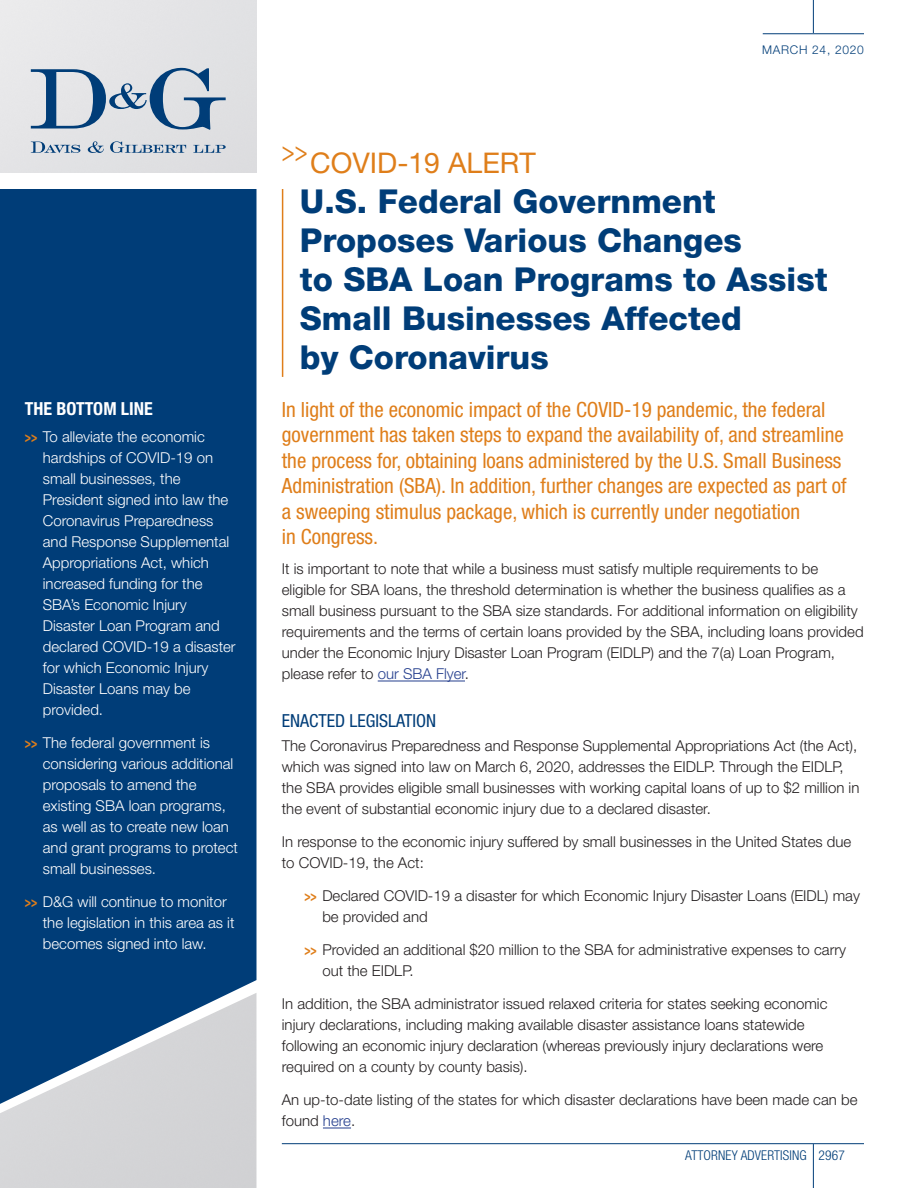
<style>
.page{position:relative;width:918px;height:1188px;background:#fff}
.page>*{position:absolute;margin:0;border:0;box-sizing:border-box;transform-origin:0 0}
._02_b_Story_Headline{font:800 33px/39px "Helvetica Neue LT Std";color:#003d78}
.t1{font:28.5px "Helvetica Neue LT Std";color:#df7e1a;scale:.75 1}
._02_c_Story_Intro{font:condensed 21px/25.5px "Helvetica Neue LT Std";color:#df7e1a}
._04__d_Story_Subhead{font:condensed 18px "Helvetica Neue LT Std";color:#003d78}
._04_a_Bottom_Line_He{font:700 condensed 18px "Helvetica Neue LT Std";color:#fff}
._02_e_Story_Body{font:300 15px/21px "Helvetica Neue LT Std";color:#231f20}
.t2{font:300 15px/21px "Helvetica Neue LT Std";color:#fff}
._03c_Article_Body_wh{font:300 condensed 13.5px "Helvetica Neue LT Std";letter-spacing:.01em;color:#003d78}
.t3{font:300 12px "Helvetica Neue LT Std";letter-spacing:.06em;color:#003d78}
.s1{font-weight:700;color:#df7e1a}
.s2{color:#253f8e}
</style>
<div class="page">
<div style="left:0;top:189px;width:256px;height:804px;background:#003d78"></div>
<img style="left:0;top:993px;width:256px;height:195px">
<svg style="left:31px;top:67px;width:195px;height:63px;background:#a6b6c8"></svg>
<svg style="left:31px;top:142px;width:49px;height:11px"></svg>
<svg style="left:88px;top:141px;width:16px;height:12px"></svg>
<svg style="left:110px;top:141px;width:76px;height:12px"></svg>
<svg style="left:193px;top:145px;width:33px;height:8px"></svg>
<hr style="left:282px;top:189px;width:1px;height:188px;background:#df7e1a">
<hr style="left:813px;top:0;width:1px;height:33px;background:#003d78">
<hr style="left:763px;top:33px;width:101px;height:1px;background:#003d78">
<hr style="left:813px;top:1144px;width:1px;height:44px;background:#003d78">
<hr style="left:378px;top:681px;width:87px;height:1px;background:#253f8e">
<svg style="left:323px;top:1128px;width:28px;height:1px"></svg>
<hr style="left:282px;top:1143px;width:582px;height:1px;background:#003d78">
<p class="_04_a_Bottom_Line_He" style="left:25px;top:398px;width:130px">THE BOTTOM LINE</p>
<p class="t2" style="left:43px;top:426px;width:194px;text-indent:-18px"><span class="s1">&gt;&gt;&gt;</span> To alleviate the economic hardships of COVID-19 on small businesses, the<br>President signed into law the<br>Coronavirus Preparedness and Response Supplemental<br>Appropriations Act, which increased funding for the<br>SBA’s Economic Injury<br>Disaster Loan Program and declared COVID-19 a disaster for which Economic Injury<br>Disaster Loans may be provided.</p>
<p class="t2" style="left:43px;top:732px;width:197px;text-indent:-18px"><span class="s1">&gt;&gt;&gt;</span> The federal government is considering various additional proposals to amend the existing SBA loan programs, as well as to create new loan and grant programs to protect small businesses.</p>
<p class="t2" style="left:43px;top:891px;width:193px;text-indent:-18px"><span class="s1">&gt;&gt;&gt;</span> D&amp;G will continue to monitor the legislation in this area as it becomes signed into law.</p>
<p class="t3" style="left:762px;top:42px;width:103px">MARCH 24, 2020</p>
<p class="t1" style="left:282px;top:146px;width:340px">&gt;&gt;COVID-19 ALERT</p>
<p class="_02_b_Story_Headline" style="left:300px;top:181px;width:529px">U.S. Federal Government<br>Proposes Various Changes<br>to SBA Loan Programs to Assist<br>Small Businesses Affected<br>by Coronavirus</p>
<p class="_02_c_Story_Intro" style="left:282px;top:396px;width:566px">In light of the economic impact of the COVID-19 pandemic, the federal government has taken steps to expand the availability of, and streamline the process for, obtaining loans administered by the U.S. Small Business Administration (SBA). In addition, further changes are expected as part of a sweeping stimulus package, which is currently under negotiation<br>in Congress.</p>
<p class="_02_e_Story_Body" style="left:282px;top:558px;width:583px">It is important to note that while a business must satisfy multiple requirements to be eligible for SBA loans, the threshold determination is whether the business qualifies as a small business pursuant to the SBA size standards. For additional information on eligibility requirements and the terms of certain loans provided by the SBA, including loans provided under the Economic Injury Disaster Loan Program (EIDLP) and the 7(a) Loan Program, please refer to <span class="s2">our SBA Flyer</span>.</p>
<p class="_04__d_Story_Subhead" style="left:282px;top:710px;width:156px">ENACTED LEGISLATION</p>
<p class="_02_e_Story_Body" style="left:282px;top:735px;width:579px">The Coronavirus Preparedness and Response Supplemental Appropriations Act (the Act), which was signed into law on March 6, 2020, addresses the EIDLP. Through the EIDLP, the SBA provides eligible small businesses with working capital loans of up to $2 million in the event of substantial economic injury due to a declared disaster.</p>
<p class="_02_e_Story_Body" style="left:282px;top:831px;width:571px">In response to the economic injury suffered by small businesses in the United States due to COVID-19, the Act:</p>
<p class="_02_e_Story_Body" style="left:322px;top:885px;width:539px;text-indent:-18px"><span class="s1">&gt;&gt;&gt;</span> Declared COVID-19 a disaster for which Economic Injury Disaster Loans (EIDL) may be provided and</p>
<p class="_02_e_Story_Body" style="left:322px;top:939px;width:525px;text-indent:-18px"><span class="s1">&gt;&gt;&gt;</span> Provided an additional $20 million to the SBA for administrative expenses to carry out the EIDLP.</p>
<p class="_02_e_Story_Body" style="left:282px;top:993px;width:547px">In addition, the SBA administrator issued relaxed criteria for states seeking economic injury declarations, including making available disaster assistance loans statewide following an economic injury declaration (whereas previously injury declarations were required on a county by county basis).</p>
<p class="_02_e_Story_Body" style="left:282px;top:1089px;width:577px">An up-to-date listing of the states for which disaster declarations have been made can be found <span class="s2">here</span>.</p>
<p class="_03c_Article_Body_wh" style="left:685px;top:1147px;width:123px">ATTORNEY ADVERTISING</p>
<p class="_03c_Article_Body_wh" style="left:819px;top:1147px;width:28px">2967</p>
</div>
